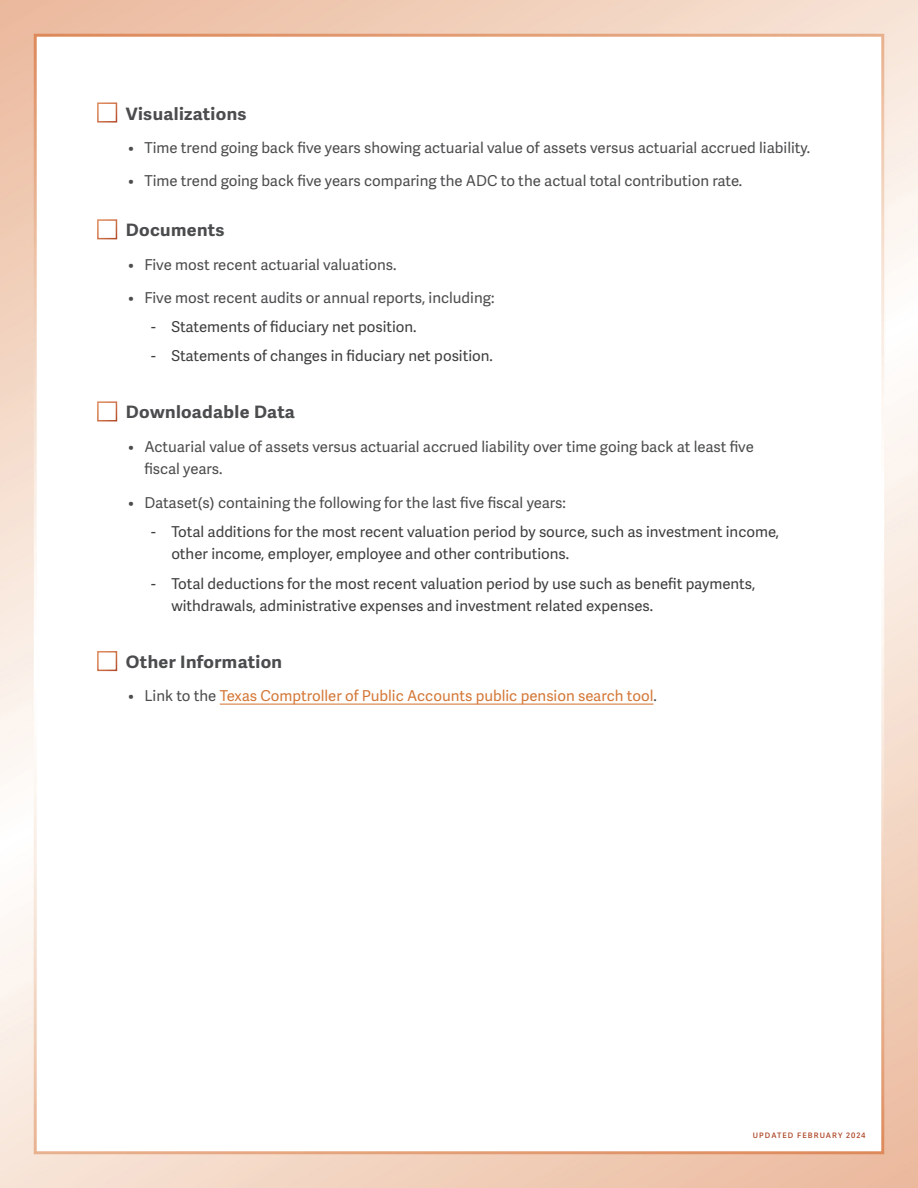
<style>
.page{position:relative;width:918px;height:1188px;background:#fff}
.page>*{position:absolute;margin:0;border:0;box-sizing:border-box;transform-origin:0 0}
.Section_title{font:700 17.1px "Adelle Sans";letter-spacing:.02em;color:#4b4c4d;scale:1.05 1}
.t1{font:15px/22.5px "Adelle Sans";color:#4b4c4d}
.t2{font:15px/22.5px "Adelle Sans";color:#3e3e3f}
.t3{font:15px "Adelle Sans";color:#d47837}
.Note{font:600 7.5px "Adelle Sans";letter-spacing:.15em;color:#ac4323}
.s1{color:#4b4c4d}
</style>
<div class="page">
<img style="left:0;top:0;width:918px;height:1188px">
<hr style="left:220px;top:704px;width:433px;height:1px;background:#d47837">
<div style="left:97px;top:102px;width:20px;height:21px;border:2px solid #fff"></div>
<div style="left:97px;top:219px;width:20px;height:20px;border:2px solid #fff"></div>
<div style="left:97px;top:401px;width:20px;height:20px;border:2px solid #fff"></div>
<div style="left:97px;top:651px;width:20px;height:20px;border:2px solid #fff"></div>
<p class="Section_title" style="left:126px;top:103px;width:116px">Visualizations</p>
<p class="t1" style="left:128px;top:137px;width:683px">• Time trend going back five years showing actuarial value of assets versus actuarial accrued liability.</p>
<p class="t1" style="left:128px;top:170px;width:616px">• Time trend going back five years comparing the ADC to the actual total contribution rate.</p>
<p class="Section_title" style="left:126px;top:220px;width:96px">Documents</p>
<p class="t1" style="left:128px;top:254px;width:270px">• Five most recent actuarial valuations.</p>
<p class="t1" style="left:128px;top:287px;width:368px">• Five most recent audits or annual reports, including:</p>
<p class="t2" style="left:151px;top:316px;width:267px">- Statements of fiduciary net position.</p>
<p class="t2" style="left:151px;top:345px;width:343px">- Statements of changes in fiduciary net position.</p>
<p class="Section_title" style="left:126px;top:402px;width:163px">Downloadable Data</p>
<p class="t1" style="left:144px;top:436px;width:611px;text-indent:-16px">• Actuarial value of assets versus actuarial accrued liability over time going back at least five fiscal years.</p>
<p class="t1" style="left:128px;top:492px;width:439px">• Dataset(s) containing the following for the last five fiscal years:</p>
<p class="t2" style="left:171px;top:521px;width:609px;text-indent:-20px">- Total additions for the most recent valuation period by source, such as investment income, other income, employer, employee and other contributions.</p>
<p class="t2" style="left:171px;top:573px;width:586px;text-indent:-20px">- Total deductions for the most recent valuation period by use such as benefit payments, withdrawals, administrative expenses and investment related expenses.</p>
<p class="Section_title" style="left:126px;top:652px;width:150px">Other Information</p>
<p class="t3" style="left:128px;top:687px;width:530px"><span class="s1">• Link to the</span> Texas Comptroller of Public Accounts public pension search tool<span class="s1">.</span></p>
<p class="Note" style="left:753px;top:1131px;width:114px">UPDATED FEBRUARY 2024</p>
</div>
